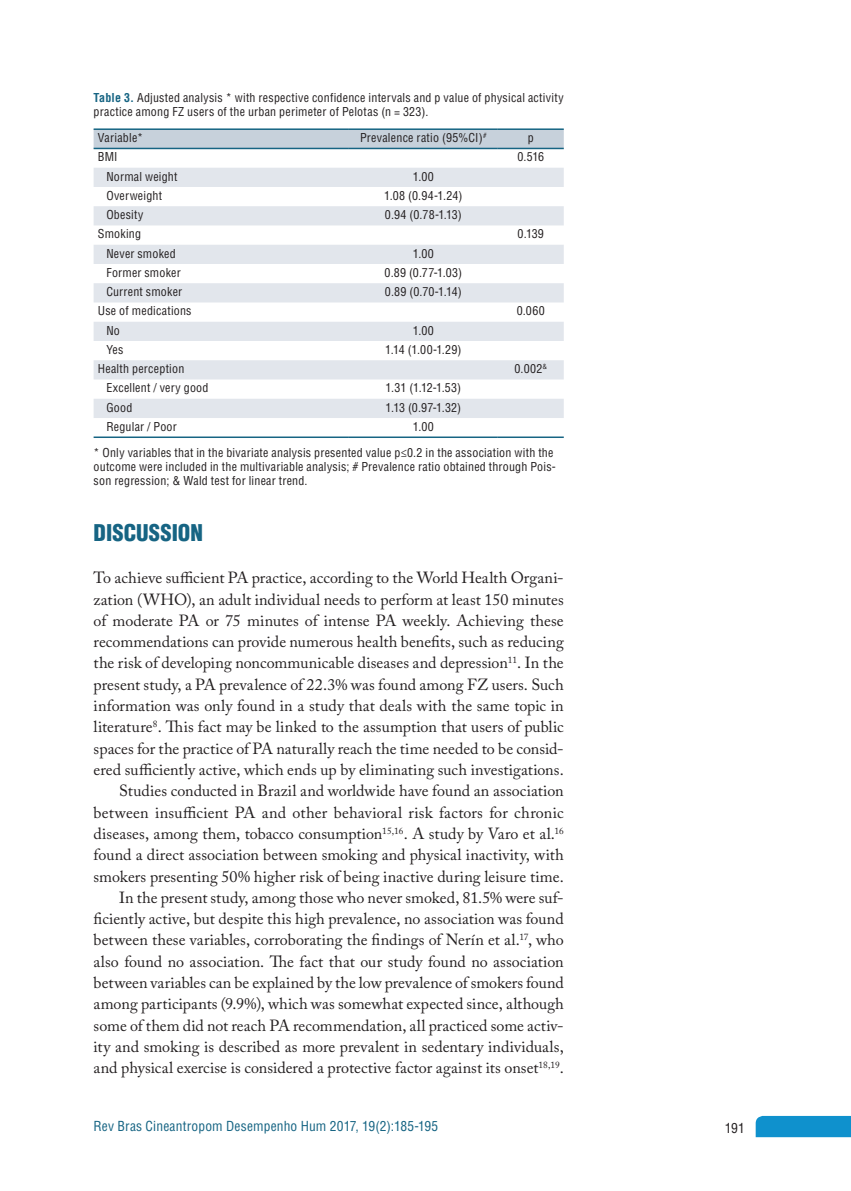
<style>
.page{position:relative;width:851px;height:1191px;background:#fff}
.page>*{position:absolute;margin:0;border:0;box-sizing:border-box;transform-origin:0 0}
.t1{font:900 condensed 22.5px "Helvetica LT Std";color:#166483}
.t2{font:16.05px/21.3px "Adobe Caslon Pro";letter-spacing:.005em;color:#231f20;text-align:right}
.t3{font:condensed 13.5px "Helvetica LT Std";letter-spacing:.01em;color:#166483}
.t4{font:condensed 13.5px "Helvetica LT Std";color:#231f20}
.t5{font:condensed 12px/13.5px "Helvetica LT Std";letter-spacing:.02em;color:#231f20}
.s1{font-weight:700;color:#166483}
</style>
<div class="page">
<div style="left:755px;top:1116px;width:95px;height:21px;background:#0f91cd"></div>
<div style="left:94px;top:130px;width:469px;height:18px;background:#c7d1db"></div>
<svg style="left:94px;top:168px;width:469px;height:250px;fill:#e2e6ec"></svg>
<hr style="left:94px;top:128px;width:255px;height:2px;background:#166483">
<hr style="left:349px;top:128px;width:148px;height:2px;background:#166483">
<hr style="left:497px;top:128px;width:66px;height:2px;background:#166483">
<hr style="left:94px;top:148px;width:255px;height:1px;background:#166483">
<hr style="left:349px;top:148px;width:148px;height:1px;background:#166483">
<hr style="left:497px;top:148px;width:66px;height:1px;background:#166483">
<hr style="left:94px;top:436px;width:255px;height:2px;background:#166483">
<hr style="left:349px;top:436px;width:148px;height:2px;background:#166483">
<hr style="left:497px;top:436px;width:66px;height:2px;background:#166483">
<p class="t5" style="left:94px;top:91px;width:471px"><span class="s1">Table 3.</span> Adjusted analysis * with respective confidence intervals and p value of physical activity practice among FZ users of the urban perimeter of Pelotas (n = 323).</p>
<p class="t5" style="left:98px;top:131px;width:47px">Variable*</p>
<p class="t5" style="left:360px;top:131px;width:128px">Prevalence ratio (95%CI)<sup>#</sup></p>
<p class="t5" style="left:527px;top:131px;width:7px">p</p>
<p class="t5" style="left:98px;top:150px;width:21px">BMI</p>
<p class="t5" style="left:517px;top:150px;width:28px">0.516</p>
<p class="t5" style="left:106px;top:169px;width:73px">Normal weight</p>
<p class="t5" style="left:413px;top:169px;width:23px">1.00</p>
<p class="t5" style="left:106px;top:189px;width:57px">Overweight</p>
<p class="t5" style="left:384px;top:189px;width:80px">1.08 (0.94-1.24)</p>
<p class="t5" style="left:106px;top:208px;width:39px">Obesity</p>
<p class="t5" style="left:385px;top:208px;width:78px">0.94 (0.78-1.13)</p>
<p class="t5" style="left:98px;top:227px;width:45px">Smoking</p>
<p class="t5" style="left:517px;top:227px;width:28px">0.139</p>
<p class="t5" style="left:106px;top:246px;width:71px">Never smoked</p>
<p class="t5" style="left:413px;top:246px;width:23px">1.00</p>
<p class="t5" style="left:106px;top:266px;width:76px">Former smoker</p>
<p class="t5" style="left:384px;top:266px;width:79px">0.89 (0.77-1.03)</p>
<p class="t5" style="left:106px;top:285px;width:77px">Current smoker</p>
<p class="t5" style="left:385px;top:285px;width:78px">0.89 (0.70-1.14)</p>
<p class="t5" style="left:98px;top:304px;width:95px">Use of medications</p>
<p class="t5" style="left:516px;top:304px;width:29px">0.060</p>
<p class="t5" style="left:106px;top:323px;width:15px">No</p>
<p class="t5" style="left:413px;top:323px;width:23px">1.00</p>
<p class="t5" style="left:106px;top:343px;width:19px">Yes</p>
<p class="t5" style="left:385px;top:343px;width:78px">1.14 (1.00-1.29)</p>
<p class="t5" style="left:98px;top:362px;width:88px">Health perception</p>
<p class="t5" style="left:514px;top:362px;width:34px">0.002<sup>&amp;</sup></p>
<p class="t5" style="left:106px;top:381px;width:104px">Excellent / very good</p>
<p class="t5" style="left:385px;top:381px;width:77px">1.31 (1.12-1.53)</p>
<p class="t5" style="left:106px;top:400px;width:27px">Good</p>
<p class="t5" style="left:385px;top:400px;width:77px">1.13 (0.97-1.32)</p>
<p class="t5" style="left:106px;top:420px;width:72px">Regular / Poor</p>
<p class="t5" style="left:94px;top:413px;width:461px;line-height:25.8px;text-indent:319px">1.00<br>* Only variables that in the bivariate analysis presented value p≤0.2 in the association with the</p>
<p class="t5" style="left:94px;top:459px;width:463px;line-height:14.4px">outcome were included in the multivariable analysis; # Prevalence ratio obtained through Pois&shy;son regression; &amp; Wald test for linear trend.</p>
<h1 class="t1" style="left:94px;top:518px;width:111px">DISCUSSION</h1>
<p class="t2" style="left:94px;top:567px;width:471px">To achieve sufficient PA practice, according to the World Health Organi&shy;zation (WHO), an adult individual needs to perform at least 150 minutes of moderate PA or 75 minutes of intense PA weekly. Achieving these recommendations can provide numerous health benefits, such as reducing the risk of developing noncommunicable diseases and depression<sup>11</sup>. In the present study, a PA prevalence of 22.3% was found among FZ users. Such information was only found in a study that deals with the same topic in literature<sup>8</sup>. This fact may be linked to the assumption that users of public spaces for the practice of PA naturally reach the time needed to be consid&shy;ered sufficiently active, which ends up by eliminating such investigations.<br>Studies conducted in Brazil and worldwide have found an association between insufficient PA and other behavioral risk factors for chronic diseases, among them, tobacco consumption<sup>15,16</sup>. A study by Varo et al.<sup>16 </sup>found a direct association between smoking and physical inactivity, with smokers presenting 50% higher risk of being inactive during leisure time.<br>In the present study, among those who never smoked, 81.5% were suf&shy;ficiently active, but despite this high prevalence, no association was found between these variables, corroborating the findings of Nerín et al.<sup>17</sup>, who also found no association. The fact that our study found no association between variables can be explained by the low prevalence of smokers found among participants (9.9%), which was somewhat expected since, although some of them did not reach PA recommendation, all practiced some activ&shy;ity and smoking is described as more prevalent in sedentary individuals, and physical exercise is considered a protective factor against its onset<sup>18,19</sup>.</p>
<p class="t3" style="left:94px;top:1118px;width:346px">Rev Bras Cineantropom Desempenho Hum 2017, 19(2):185-195</p>
<p class="t4" style="left:724px;top:1120px;width:21px">191</p>
</div>
